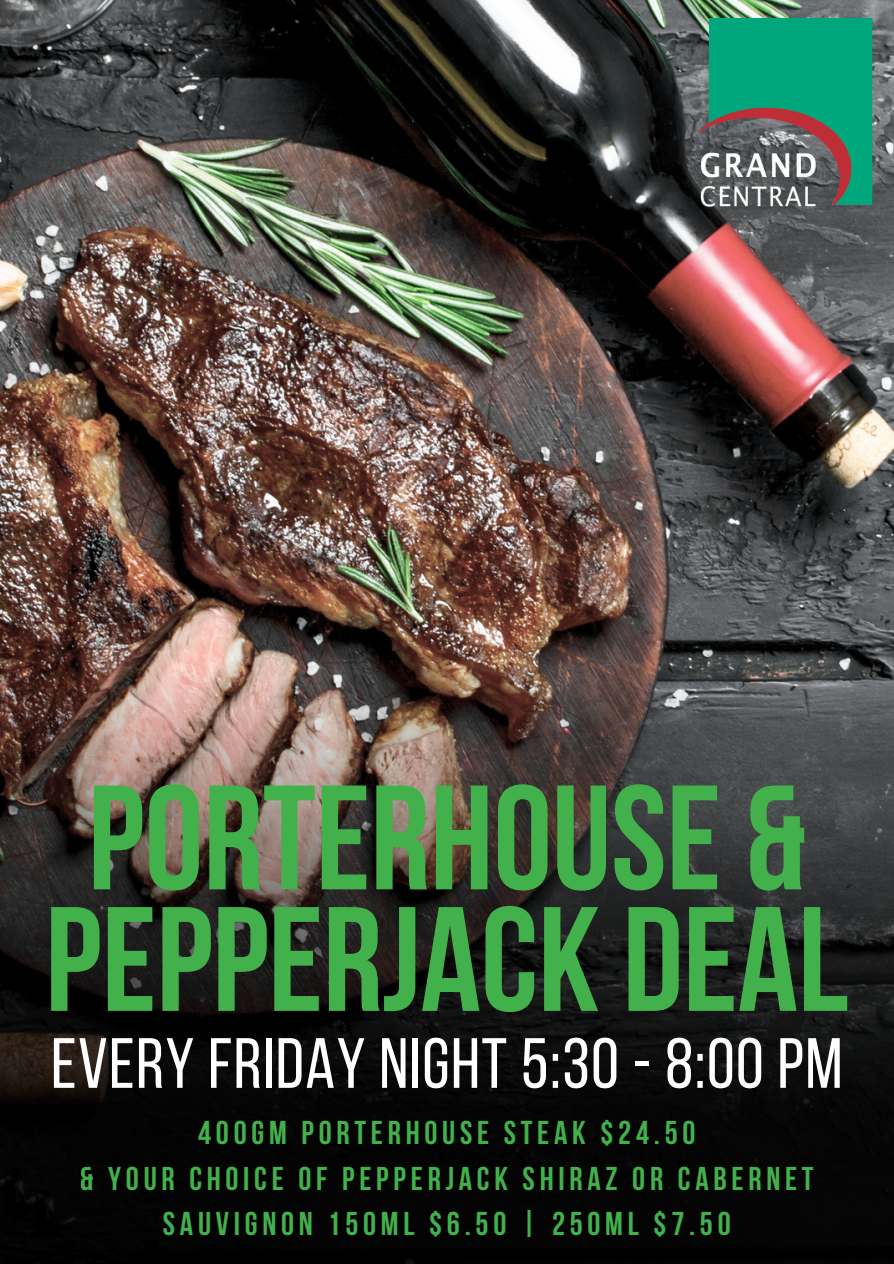
<style>
.page{position:relative;width:894px;height:1264px;background:#fff}
.page>*{position:absolute;margin:0;border:0;box-sizing:border-box;transform-origin:0 0}
.t1{font:700 148.2px/121.5px "Bebas Neue";color:#43b14b}
.t2{font:70.95px "Bebas Neue";letter-spacing:.02em;color:#fff}
.t3{font:700 32.85px/45.5px "Bebas Neue";letter-spacing:.145em;color:#43b14b;text-align:center}
</style>
<div class="page">
<img style="left:0;top:0;width:893px;height:1263px">
<p class="t1" style="left:45px;top:791px;width:804px">PORTERHOUSE &amp;<br>PEPPERJACK DEAL</p>
<h1 class="t2" style="left:51px;top:1034px;width:792px">EVERY FRIDAY NIGHT 5:30 - 8:00 PM</h1>
<h2 class="t3" style="left:198px;top:1113px;width:498px">400GM PORTERHOUSE STEAK $24.50</h2>
<p class="t3" style="left:80px;top:1158px;width:735px">&amp; YOUR CHOICE OF PEPPERJACK SHIRAZ OR CABERNET<br>SAUVIGNON 150ML $6.50 | 250ML $7.50</p>
</div>
